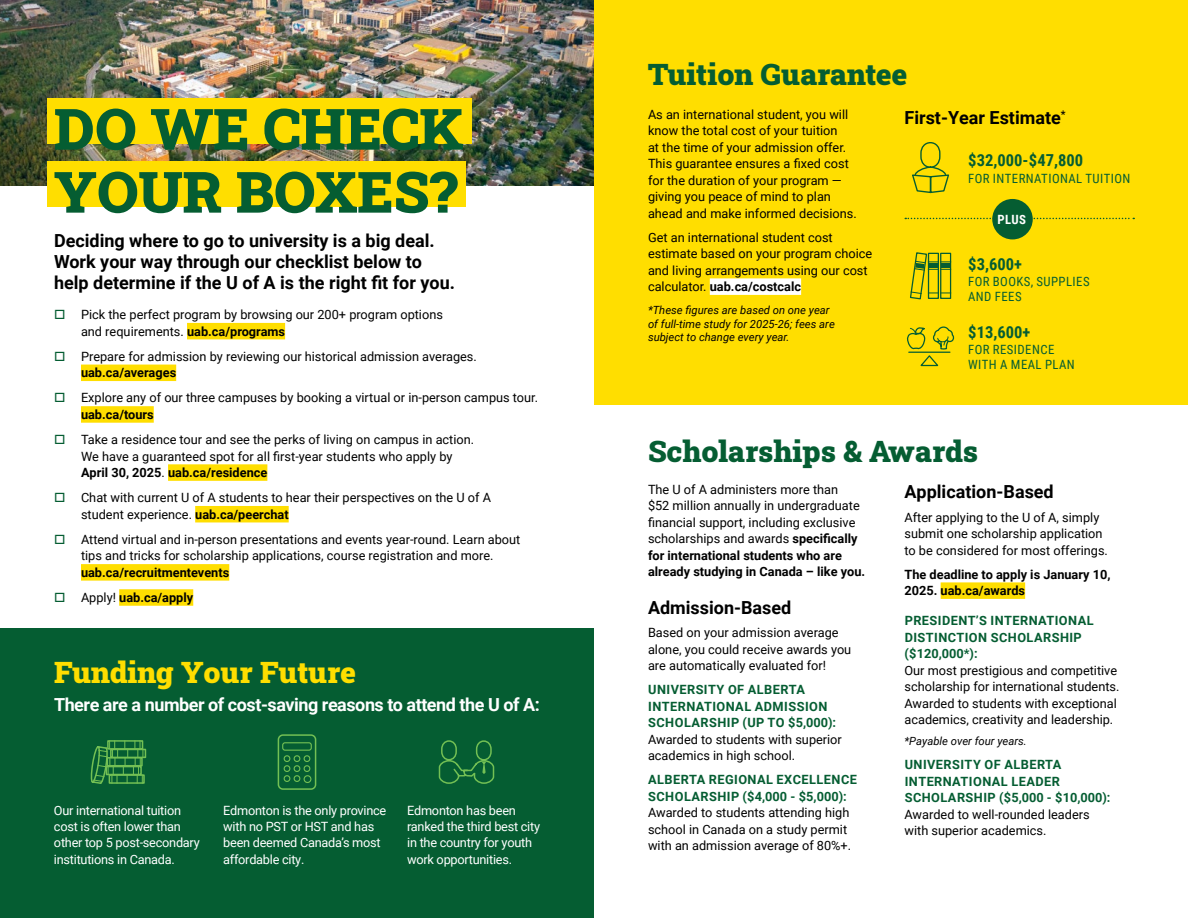
<style>
.page{position:relative;width:1188px;height:918px;background:#fff}
.page>*{position:absolute;margin:0;border:0;box-sizing:border-box;transform-origin:0 0}
.t1{font:900 57px/63px "Roboto Slab";color:#055d32}
.t2{font:900 30px "Roboto Slab";color:#055d32}
.t3{font:900 30px "Roboto Slab";color:#ffde00}
.t4{font:700 18px/21px "Roboto";color:#000}
.t5{font:700 18px "Roboto";letter-spacing:-.025em;color:#fff}
.t6{font:700 16.5px "Roboto Condensed";color:#055d32}
.t7{font:12.75px/16.5px "Roboto";color:#000}
.t8{font:12.75px/16.5px "Roboto";letter-spacing:-.02em;color:#fff}
.t9{font:700 12.75px/16.5px "Roboto";letter-spacing:.035em;color:#055d32}
.t10{font:700 12.75px/25.2px "Roboto";color:#000}
.t11{font:12.75px/15px "Roboto Condensed";letter-spacing:.035em;color:#055d32}
.t12{font:700 12.75px "Roboto Condensed";color:#fff}
.t13{font:italic 11.25px/13.5px "Roboto";color:#000}
.s1{font-weight:700}
.s2{font-weight:400}
</style>
<div class="page">
<div style="left:594px;top:0;width:594px;height:405px;background:#ffde00"></div>
<div style="left:0;top:629px;width:594px;height:289px;background:#055d32"></div>
<img style="left:0;top:0;width:594px;height:186px">
<div style="left:47px;top:99px;width:425px;height:45px;background:#ffde00"></div>
<div style="left:47px;top:162px;width:419px;height:45px;background:#ffde00"></div>
<div style="left:187px;top:323px;width:98px;height:16px;background:#ffde00"></div>
<div style="left:81px;top:365px;width:95px;height:16px;background:#ffde00"></div>
<div style="left:81px;top:406px;width:73px;height:17px;background:#ffde00"></div>
<div style="left:168px;top:464px;width:99px;height:17px;background:#ffde00"></div>
<div style="left:195px;top:506px;width:94px;height:16px;background:#ffde00"></div>
<div style="left:81px;top:564px;width:148px;height:17px;background:#ffde00"></div>
<div style="left:119px;top:589px;width:74px;height:17px;background:#ffde00"></div>
<div style="left:941px;top:582px;width:84px;height:17px;background:#ffde00"></div>
<div style="left:710px;top:278px;width:91px;height:17px;background:#fff"></div>
<div style="left:110px;top:749px;width:36px;height:9px;border:2px solid #73c054"></div>
<div style="left:109px;top:774px;width:36px;height:10px;border:2px solid #73c054"></div>
<svg style="left:91px;top:740px;width:53px;height:44px"></svg>
<svg style="left:910px;top:252px;width:41px;height:47px"></svg>
<svg style="left:907px;top:326px;width:47px;height:40px"></svg>
<svg style="left:905px;top:218px;width:229px;height:1px"></svg>
<div style="left:992px;top:199px;width:41px;height:40px;background:#055d32;border-radius:50%"></div>
<svg style="left:912px;top:142px;width:37px;height:51px"></svg>
<svg style="left:439px;top:740px;width:55px;height:44px"></svg>
<div style="left:278px;top:734px;width:38px;height:56px;border:2px solid #73c054;border-radius:5px"></div>
<svg style="left:282px;top:742px;width:30px;height:41px"></svg>
<h1 class="t1" style="left:54px;top:96px;width:411px">DO WE CHECK<br>YOUR BOXES?</h1>
<h3 class="t4" style="left:54px;top:230px;width:403px">Deciding where to go to university is a big deal.<br>Work your way through our checklist below to help determine if the U of A is the right fit for you.</h3>
<p class="t7" style="left:81px;top:306px;width:363px">Pick the perfect program by browsing our 200+ program options and requirements. <span class="s1">uab.ca/programs</span></p>
<p class="t7" style="left:81px;top:348px;width:397px">Prepare for admission by reviewing our historical admission averages.</p>
<p class="t10" style="left:81px;top:360px;width:97px">uab.ca/averages</p>
<p class="t7" style="left:81px;top:389px;width:459px">Explore any of our three campuses by booking a virtual or in-person campus tour.</p>
<p class="t10" style="left:81px;top:401px;width:74px">uab.ca/tours</p>
<p class="t7" style="left:81px;top:431px;width:395px">Take a residence tour and see the perks of living on campus in action.<br>We have a guaranteed spot for all first-year students who apply by<br><span class="s1">April 30, 2025</span>. <span class="s1">uab.ca/residence</span></p>
<p class="t7" style="left:81px;top:489px;width:412px">Chat with current U of A students to hear their perspectives on the U of A student experience. <span class="s1">uab.ca/peerchat</span></p>
<p class="t7" style="left:81px;top:531px;width:441px">Attend virtual and in-person presentations and events year-round. Learn about tips and tricks for scholarship applications, course registration and more.</p>
<p class="t10" style="left:81px;top:559px;width:150px">uab.ca/recruitmentevents<br><span class="s2">Apply!</span> uab.ca/apply</p>
<h2 class="t3" style="left:54px;top:652px;width:304px">Funding Your Future</h2>
<h3 class="t5" style="left:54px;top:692px;width:487px">There are a number of cost-saving reasons to attend the U of A:</h3>
<p class="t8" style="left:54px;top:801px;width:147px">Our international tuition cost is often lower than other top 5 post-secondary institutions in Canada.</p>
<p class="t8" style="left:223px;top:801px;width:165px">Edmonton is the only province with no PST or HST and has been deemed Canada’s most affordable city.</p>
<p class="t8" style="left:407px;top:801px;width:134px">Edmonton has been ranked the third best city in the country for youth work opportunities.</p>
<h2 class="t2" style="left:648px;top:54px;width:261px">Tuition Guarantee</h2>
<p class="t7" style="left:648px;top:105px;width:210px">As an international student, you will know the total cost of your tuition<br>at the time of your admission offer.<br>This guarantee ensures a fixed cost for the duration of your program — giving you peace of mind to plan ahead and make informed decisions.</p>
<p class="t7" style="left:648px;top:228px;width:226px">Get an international student cost estimate based on your program choice and living arrangements using our cost calculator. <span class="s1">uab.ca/costcalc</span></p>
<p class="t13" style="left:648px;top:303px;width:188px">*These figures are based on one year of full-time study for 2025-26; fees are subject to change every year.</p>
<h3 class="t4" style="left:904px;top:107px;width:163px">First-Year Estimate<sup>*</sup></h3>
<p class="t6" style="left:968px;top:149px;width:117px">$32,000-$47,800</p>
<p class="t11" style="left:968px;top:170px;width:164px">FOR INTERNATIONAL TUITION</p>
<p class="t12" style="left:997px;top:211px;width:30px">PLUS</p>
<p class="t6" style="left:968px;top:252px;width:55px">$3,600+</p>
<p class="t11" style="left:968px;top:274px;width:123px">FOR BOOKS, SUPPLIES<br>AND FEES</p>
<p class="t6" style="left:968px;top:320px;width:64px">$13,600+</p>
<p class="t11" style="left:968px;top:342px;width:108px">FOR RESIDENCE<br>WITH A MEAL PLAN</p>
<h2 class="t2" style="left:648px;top:431px;width:331px">Scholarships &amp; Awards</h2>
<p class="t7" style="left:648px;top:481px;width:219px">The U of A administers more than<br>$52 million annually in undergraduate financial support, including exclusive scholarships and awards <span class="s1">specifically for international students who are already studying in Canada – like you.</span></p>
<h3 class="t4" style="left:648px;top:596px;width:145px">Admission-Based</h3>
<p class="t7" style="left:648px;top:624px;width:205px">Based on your admission average alone, you could receive awards you are automatically evaluated for!</p>
<p class="t9" style="left:648px;top:681px;width:189px">UNIVERSITY OF ALBERTA<br>INTERNATIONAL ADMISSION<br>SCHOLARSHIP (UP TO $5,000):</p>
<p class="t7" style="left:648px;top:730px;width:195px">Awarded to students with superior academics in high school.</p>
<p class="t9" style="left:648px;top:771px;width:210px">ALBERTA REGIONAL EXCELLENCE<br>SCHOLARSHIP ($4,000 - $5,000):</p>
<p class="t7" style="left:648px;top:804px;width:205px">Awarded to students attending high school in Canada on a study permit with an admission average of 80%+.</p>
<h3 class="t4" style="left:904px;top:481px;width:151px">Application-Based</h3>
<p class="t7" style="left:904px;top:508px;width:205px">After applying to the U of A, simply submit one scholarship application to be considered for most offerings.</p>
<p class="t10" style="left:904px;top:565px;width:207px;line-height:16.5px">The deadline to apply is January 10,<br>2025. uab.ca/awards</p>
<p class="t9" style="left:904px;top:612px;width:191px">PRESIDENT’S INTERNATIONAL<br>DISTINCTION SCHOLARSHIP ($120,000*):</p>
<p class="t7" style="left:904px;top:661px;width:217px">Our most prestigious and competitive scholarship for international students.<br>Awarded to students with exceptional academics, creativity and leadership.</p>
<p class="t13" style="left:904px;top:734px;width:124px">*Payable over four years.</p>
<p class="t9" style="left:905px;top:756px;width:207px">UNIVERSITY OF ALBERTA<br>INTERNATIONAL LEADER<br>SCHOLARSHIP ($5,000 - $10,000):</p>
<p class="t7" style="left:904px;top:806px;width:187px">Awarded to well-rounded leaders with superior academics.</p>
</div>
